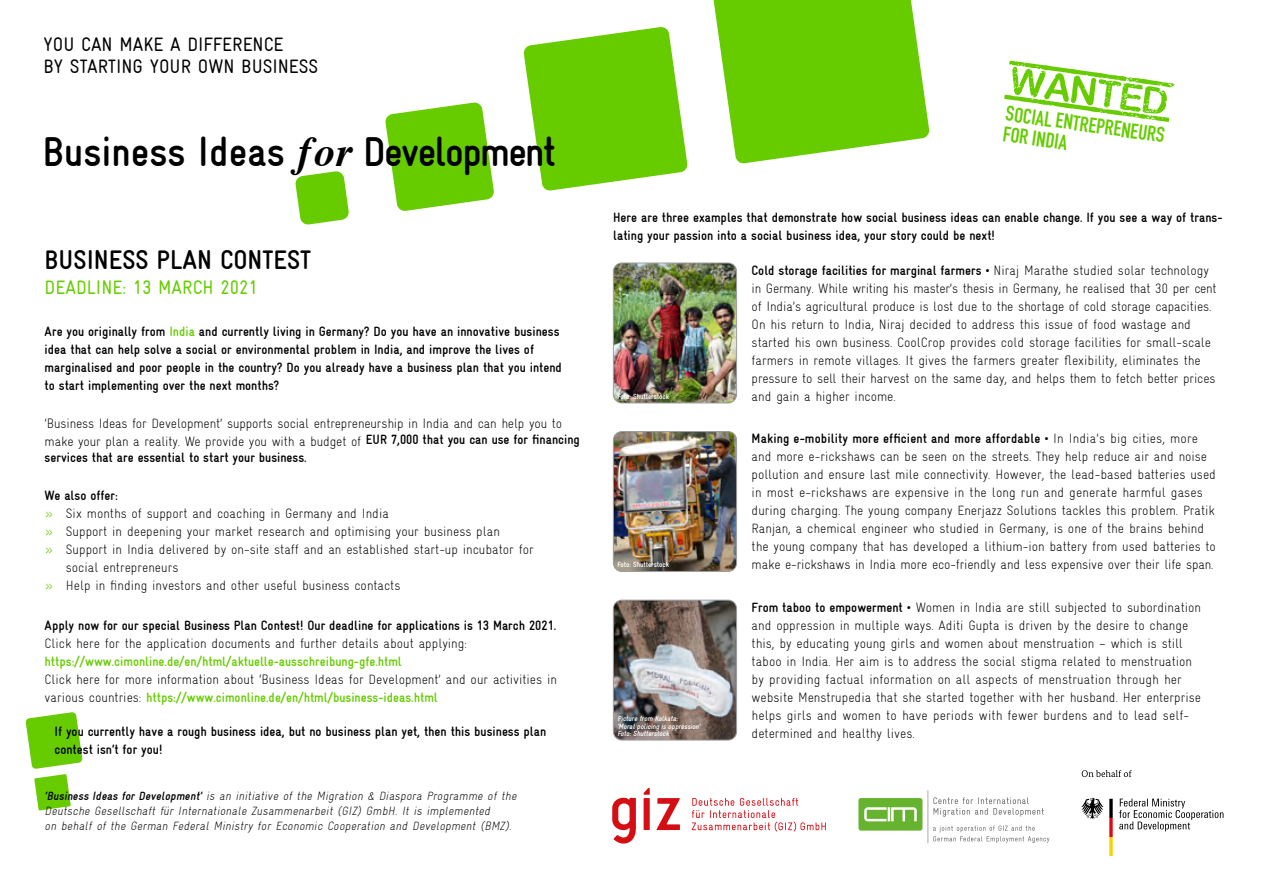
<style>
.page{position:relative;width:1263px;height:893px;background:#fff}
.page>*{position:absolute;margin:0;border:0;box-sizing:border-box;transform-origin:0 0}
.t1{font:48px "TOPSECRET";color:#6c0}
.t2{font:700 condensed 42px "Gravur";color:#000}
.t3{font:700 condensed 27px "Gravur";color:#000}
.t4{font:700 21px/21px "DIN Condensed";color:#6c0}
.t5{font:condensed 19.5px/22.5px "Gravur";color:#000}
.t6{font:condensed 19.5px "Gravur";color:#6c0}
.t7{font:300 condensed 13.5px/18px "Gravur";color:#000}
.t8{font:700 condensed 13.5px/18px "Gravur";color:#000}
.t9{font:700 condensed 13.5px "Gravur";color:#6c0}
.t10{font:italic 300 condensed 12px/15px "Gravur";color:#000}
.t11{font:italic 700 condensed 7.5px/7.5px "Gravur";color:#fff}
.t12{font:700 condensed 7.5px "Gravur";letter-spacing:-.01em;color:#fff}
.s1{font-family:"Times";font-style:italic;font-stretch:normal}
.s2{color:#6c0}
.s3{font-weight:700}
.s4{font-weight:700;color:#6c0}
</style>
<div class="page">
<svg style="left:385px;top:102px;width:109px;height:109px"></svg>
<svg style="left:523px;top:27px;width:165px;height:164px"></svg>
<svg style="left:713px;top:0;width:217px;height:164px"></svg>
<svg style="left:295px;top:171px;width:54px;height:54px"></svg>
<img style="left:613px;top:263px;width:124px;height:140px">
<div style="left:613px;top:263px;width:124px;height:140px;border:1px solid #9d9d9c;border-radius:9px"></div>
<img style="left:613px;top:432px;width:124px;height:139px">
<div style="left:613px;top:431px;width:124px;height:141px;border:1px solid #9d9d9c;border-radius:9px"></div>
<img style="left:613px;top:600px;width:124px;height:140px">
<div style="left:613px;top:600px;width:124px;height:140px;border:1px solid #9d9d9c;border-radius:9px"></div>
<svg style="left:612px;top:798px;width:24px;height:46px"></svg>
<svg style="left:657px;top:798px;width:23px;height:32px"></svg>
<svg style="left:644px;top:788px;width:6px;height:42px"></svg>
<svg style="left:692px;top:798px;width:134px;height:33px"></svg>
<div style="left:858px;top:798px;width:64px;height:33px;background:#65b32e;border-radius:2px"></div>
<svg style="left:864px;top:807px;width:53px;height:14px"></svg>
<svg style="left:928px;top:790px;width:121px;height:53px"></svg>
<svg style="left:1081px;top:798px;width:22px;height:21px"></svg>
<svg style="left:1109px;top:799px;width:4px;height:57px"></svg>
<svg style="left:1119px;top:799px;width:104px;height:32px"></svg>
<svg style="left:1082px;top:770px;width:50px;height:7px"></svg>
<svg style="left:26px;top:712px;width:56px;height:98px"></svg>
<h3 class="t5" style="left:44px;top:33px;width:276px">YOU CAN MAKE A DIFFERENCE<br>BY STARTING YOUR OWN BUSINESS</h3>
<h2 class="t2" style="left:43px;top:128px;width:515px">Business Ideas <span class="s1">for</span> Development</h2>
<h1 class="t1" style="left:1014px;top:57px;width:161px;rotate:8deg">WANTED</h1>
<h3 class="t4" style="left:1007px;top:103px;width:162px;rotate:8deg">SOCIAL ENTREPRENEURS<br>FOR INDIA</h3>
<p class="t8" style="left:613px;top:208px;width:611px">Here are three examples that demonstrate how social business ideas can enable change. If you see a way of trans&shy;lating your passion into a social business idea, your story could be next!</p>
<h3 class="t3" style="left:45px;top:245px;width:268px">BUSINESS PLAN CONTEST</h3>
<h3 class="t6" style="left:45px;top:277px;width:215px">DEADLINE: 13 MARCH 2021</h3>
<p class="t8" style="left:45px;top:323px;width:519px">Are you originally from <span class="s2">India</span> and currently living in Germany? Do you have an innovative business idea that can help solve a social or environmental problem in India, and improve the lives of marginalised and poor people in the country? Do you already have a business plan that you intend to start implementing over the next months?</p>
<p class="t7" style="left:45px;top:414px;width:537px">‘Business Ideas for Development’ supports social entrepreneurship in India and can help you to make your plan a reality. We provide you with a budget of <span class="s3">EUR 7,000 that you can use for financing</span></p>
<p class="t8" style="left:45px;top:449px;width:264px">services that are essential to start your business.</p>
<p class="t8" style="left:45px;top:486px;width:75px">We also offer:</p>
<p class="t7" style="left:45px;top:504px;width:346px"><span class="s2">»</span> Six months of support and coaching in Germany and India</p>
<p class="t7" style="left:45px;top:522px;width:457px"><span class="s2">»</span> Support in deepening your market research and optimising your business plan</p>
<p class="t7" style="left:45px;top:540px;width:491px"><span class="s2">»</span> Support in India delivered by on-site staff and an established start-up incubator for</p>
<p class="t7" style="left:66px;top:558px;width:114px">social entrepreneurs</p>
<p class="t7" style="left:45px;top:576px;width:357px"><span class="s2">»</span> Help in finding investors and other useful business contacts</p>
<p class="t8" style="left:45px;top:616px;width:513px">Apply now for our special Business Plan Contest! Our deadline for applications is 13 March 2021.</p>
<p class="t7" style="left:45px;top:634px;width:424px">Click here for the application documents and further details about applying:</p>
<p class="t9" style="left:45px;top:654px;width:359px">https://www.cimonline.de/en/html/aktuelle-ausschreibung-gfe.html</p>
<p class="t7" style="left:45px;top:670px;width:514px">Click here for more information about ‘Business Ideas for Development’ and our activities in various countries: <span class="s4">https://www.cimonline.de/en/html/business-ideas.html</span></p>
<p class="t7" style="left:752px;top:261px;width:467px"><span class="s3">Cold storage facilities for marginal farmers •</span> Niraj Marathe studied solar technology in Germany. While writing his master’s thesis in Germany, he realised that 30 per cent of India’s agricultural produce is lost due to the shortage of cold storage capacities.<br>On his return to India, Niraj decided to address this issue of food wastage and started his own business. CoolCrop provides cold storage facilities for small-scale farmers in remote villages. It gives the farmers greater flexibility, eliminates the pressure to sell their harvest on the same day, and helps them to fetch better prices</p>
<p class="t12" style="left:617px;top:392px;width:53px">Foto: Shutterstock</p>
<p class="t7" style="left:752px;top:387px;width:146px">and gain a higher income.</p>
<p class="t7" style="left:752px;top:430px;width:466px"><span class="s3">Making e-mobility more efficient and more affordable •</span> In India’s big cities, more and more e-rickshaws can be seen on the streets. They help reduce air and noise pollution and ensure last mile connectivity. However, the lead-based batteries used in most e-rickshaws are expensive in the long run and generate harmful gases during charging. The young company Enerjazz Solutions tackles this problem. Pratik Ranjan, a chemical engineer who studied in Germany, is one of the brains behind the young company that has developed a lithium-ion battery from used batteries to</p>
<p class="t12" style="left:617px;top:561px;width:53px">Foto: Shutterstock</p>
<p class="t7" style="left:752px;top:556px;width:463px">make e-rickshaws in India more eco-friendly and less expensive over their life span.</p>
<p class="t7" style="left:752px;top:598px;width:451px"><span class="s3">From taboo to empowerment •</span> Women in India are still subjected to subordination and oppression in multiple ways. Aditi Gupta is driven by the desire to change this, by educating young girls and women about menstruation – which is still taboo in India. Her aim is to address the social stigma related to menstruation by providing factual information on all aspects of menstruation through her website Menstrupedia that she started together with her husband. Her enterprise helps girls and women to have periods with fewer burdens and to lead self&shy;determined and healthy lives.</p>
<p class="t11" style="left:617px;top:715px;width:86px">Picture from Kolkata:<br>‘Moral policing is oppression’</p>
<p class="t8" style="left:55px;top:722px;width:493px">If you currently have a rough business idea, but no business plan yet, then this business plan</p>
<p class="t11" style="left:617px;top:730px;width:55px">Foto: Shutterstock</p>
<p class="t8" style="left:55px;top:740px;width:109px">contest isn’t for you!</p>
<p class="t10" style="left:45px;top:788px;width:476px"><span class="s3">‘Business Ideas for Development’</span> is an initiative of the Migration &amp; Diaspora Programme of the<br>Deutsche Gesellschaft für Internationale Zusammenarbeit (GIZ) GmbH. It is implemented<br>on behalf of the German Federal Ministry for Economic Cooperation and Development (BMZ).</p>
</div>
